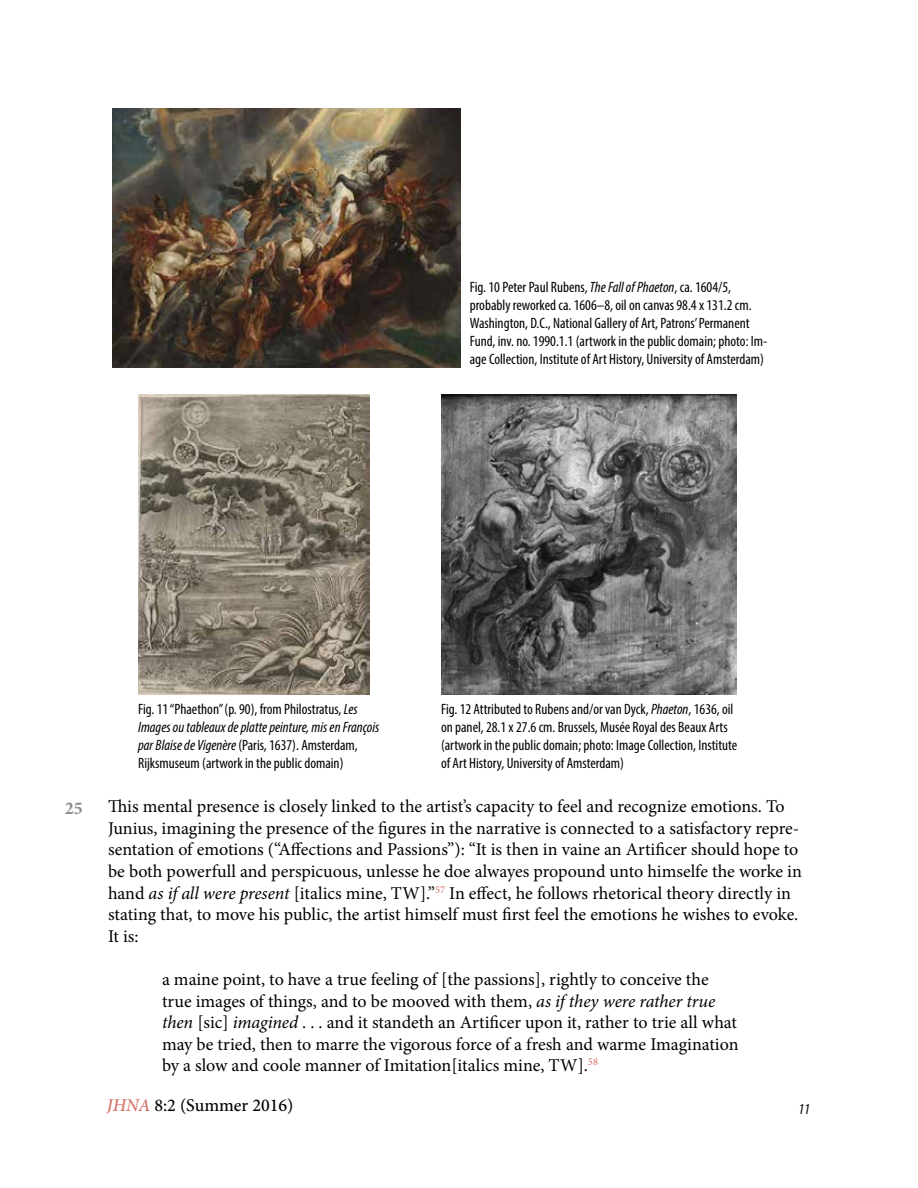
<style>
.page{position:relative;width:918px;height:1188px;background:#fff}
.page>*{position:absolute;margin:0;border:0;box-sizing:border-box;transform-origin:0 0}
.t1{font:18px/21.6px "Minion Pro";letter-spacing:-.005em;color:#000}
.t2{font:500 18px "Minion Pro";color:#000}
.t3{font:700 18px "Minion Pro";color:#888a8c}
.t4{font:condensed 15px/18px "Myriad Pro";color:#000}
.t5{font:italic condensed 15px "Myriad Pro";color:#000}
.s1{font-style:italic}
.s2{font-style:italic;color:#d46c62}
</style>
<div class="page">
<img style="left:112px;top:108px;width:348px;height:260px">
<img style="left:138px;top:394px;width:231px;height:300px">
<img style="left:441px;top:394px;width:295px;height:300px">
<p class="t4" style="left:470px;top:278px;width:299px">Fig. 10 Peter Paul Rubens, <span class="s1">The Fall of Phaeton</span>, ca. 1604/5, probably reworked ca. 1606–8, oil on canvas 98.4 x 131.2 cm.<br>Washington, D.C., National Gallery of Art, Patrons’ Permanent Fund, inv. no. 1990.1.1 (artwork in the public domain; photo: Im&shy;age Collection, Institute of Art History, University of Amsterdam)</p>
<p class="t4" style="left:138px;top:700px;width:243px">Fig. 11 “Phaethon” (p. 90), from Philostratus, <span class="s1">Les Images ou tableaux de platte peinture, mis en François par Blaise de Vigenère</span> (Paris, 1637). Amsterdam, Rijksmuseum (artwork in the public domain)</p>
<p class="t4" style="left:441px;top:700px;width:298px">Fig. 12 Attributed to Rubens and/or van Dyck, <span class="s1">Phaeton</span>, 1636, oil on panel, 28.1 x 27.6 cm. Brussels, Musée Royal des Beaux Arts (artwork in the public domain; photo: Image Collection, Institute of Art History, University of Amsterdam)</p>
<p class="t3" style="left:65px;top:795px;width:19px">25</p>
<p class="t1" style="left:108px;top:796px;width:695px">This mental presence is closely linked to the artist’s capacity to feel and recognize emotions. To Junius, imagining the presence of the figures in the narrative is connected to a satisfactory repre&shy;sentation of emotions (“Affections and Passions”): “It is then in vaine an Artificer should hope to be both powerfull and perspicuous, unlesse he doe alwayes propound unto himselfe the worke in hand <span class="s1">as if all were present</span> [italics mine, TW].”<sup>57</sup> In effect, he follows rhetorical theory directly in stating that, to move his public, the artist himself must first feel the emotions he wishes to evoke.<br>It is:</p>
<p class="t1" style="left:162px;top:969px;width:578px">a maine point, to have a true feeling of [the passions], rightly to conceive the true images of things, and to be mooved with them, <span class="s1">as if they were rather true then</span> [sic] <span class="s1">imagined</span> . . . and it standeth an Artificer upon it, rather to trie all what may be tried, then to marre the vigorous force of a fresh and warme Imagination by a slow and coole manner of Imitation[italics mine, TW].<sup>58</sup></p>
<p class="t2" style="left:107px;top:1093px;width:188px"><span class="s2">JHNA</span> 8:2 (Summer 2016)</p>
<p class="t5" style="left:798px;top:1100px;width:13px">11</p>
</div>
